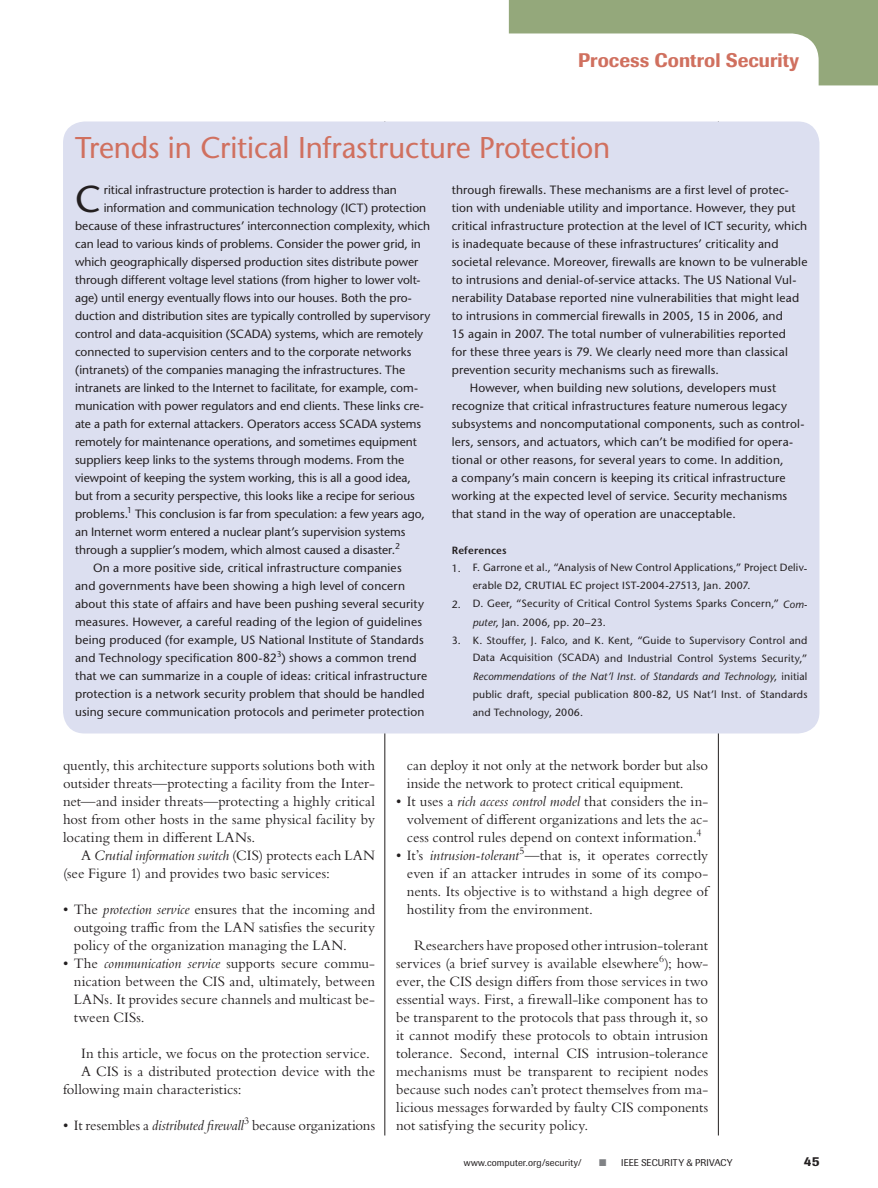
<style>
.page{position:relative;width:878px;height:1188px;background:#fff}
.page>*{position:absolute;margin:0;border:0;box-sizing:border-box;transform-origin:0 0}
.t1{font:500 37.35px "Stone Sans Std";color:#231f20}
.t2{font:500 30px "Stone Sans Std";letter-spacing:-.005em;color:#d0705f}
.t3{font:500 19.5px "Imago";letter-spacing:.005em;color:#d0705f}
.t4{font:15px/18px "Bembo Std";color:#231f20;text-align:justify}
.t5{font:500 13.5px "Imago";color:#231f20}
.t6{font:500 12px "Stone Sans Std";letter-spacing:.01em;color:#231f20}
.t7{font:500 10.5px/18px "Stone Sans Std";letter-spacing:.02em;color:#231f20}
.t8{font:600 10.5px "Stone Sans Std";letter-spacing:.02em;color:#231f20}
.t9{font:9.75px "Imago";letter-spacing:.025em;color:#231f20}
.s1{font-style:italic}
.s2{color:#808285}
</style>
<div class="page">
<svg style="left:509px;top:0;width:369px;height:85px"></svg>
<hr style="left:718px;top:122px;width:1px;height:1014px;background:#231f20">
<hr style="left:384px;top:122px;width:1px;height:1014px;background:#231f20">
<div style="left:63px;top:122px;width:756px;height:612px;background:#dcdff0;border-radius:22px"></div>
<h3 class="t3" style="left:578px;top:49px;width:222px">Process Control Security</h3>
<h2 class="t2" style="left:75px;top:129px;width:537px">Trends in Critical Infrastructure Protection</h2>
<h1 class="t1" style="left:75px;top:176px;width:27px">C</h1>
<p class="t6" style="left:104px;top:182px;width:294px">ritical infrastructure protection is harder to address than</p>
<p class="t6" style="left:104px;top:200px;width:324px">information and communication technology (ICT) protection</p>
<p class="t6" style="left:75px;top:218px;width:356px">because of these infrastructures’ interconnection complexity, which</p>
<p class="t6" style="left:75px;top:236px;width:347px">can lead to various kinds of problems. Consider the power grid, in</p>
<p class="t6" style="left:75px;top:254px;width:345px">which geographically dispersed production sites distribute power</p>
<p class="t6" style="left:75px;top:272px;width:347px">through different voltage level stations (from higher to lower volt-</p>
<p class="t6" style="left:75px;top:290px;width:338px">age) until energy eventually flows into our houses. Both the pro-</p>
<p class="t6" style="left:75px;top:308px;width:357px">duction and distribution sites are typically controlled by supervisory</p>
<p class="t6" style="left:75px;top:326px;width:349px">control and data-acquisition (Scada) systems, which are remotely</p>
<p class="t6" style="left:75px;top:344px;width:338px">connected to supervision centers and to the corporate networks</p>
<p class="t6" style="left:75px;top:362px;width:331px">(intranets) of the companies managing the infrastructures. The</p>
<p class="t6" style="left:75px;top:380px;width:344px">intranets are linked to the Internet to facilitate, for example, com-</p>
<p class="t6" style="left:75px;top:398px;width:350px">munication with power regulators and end clients. These links cre-</p>
<p class="t6" style="left:75px;top:416px;width:348px">ate a path for external attackers. Operators access Scada systems</p>
<p class="t6" style="left:75px;top:434px;width:343px">remotely for maintenance operations, and sometimes equipment</p>
<p class="t6" style="left:75px;top:452px;width:331px">suppliers keep links to the systems through modems. From the</p>
<p class="t6" style="left:75px;top:470px;width:337px">viewpoint of keeping the system working, this is all a good idea,</p>
<p class="t6" style="left:75px;top:488px;width:341px">but from a security perspective, this looks like a recipe for serious</p>
<p class="t6" style="left:75px;top:506px;width:351px">problems.<sup>1</sup> This conclusion is far from speculation: a few years ago,</p>
<p class="t6" style="left:75px;top:524px;width:332px">an Internet worm entered a nuclear plant’s supervision systems</p>
<p class="t6" style="left:75px;top:542px;width:326px">through a supplier’s modem, which almost caused a disaster.<sup>2</sup></p>
<p class="t6" style="left:93px;top:560px;width:310px">On a more positive side, critical infrastructure companies</p>
<p class="t6" style="left:75px;top:578px;width:331px">and governments have been showing a high level of concern</p>
<p class="t6" style="left:75px;top:596px;width:350px">about this state of affairs and have been pushing several security</p>
<p class="t6" style="left:75px;top:614px;width:348px">measures. However, a careful reading of the legion of guidelines</p>
<p class="t6" style="left:75px;top:632px;width:350px">being produced (for example, US National Institute of Standards</p>
<p class="t6" style="left:75px;top:650px;width:343px">and Technology specification 800-82<sup>3</sup>) shows a common trend</p>
<p class="t6" style="left:75px;top:668px;width:353px">that we can summarize in a couple of ideas: critical infrastructure</p>
<p class="t6" style="left:75px;top:686px;width:351px">protection is a network security problem that should be handled</p>
<p class="t6" style="left:75px;top:704px;width:351px">using secure communication protocols and perimeter protection</p>
<p class="t6" style="left:452px;top:182px;width:338px">through firewalls. These mechanisms are a first level of protec-</p>
<p class="t6" style="left:452px;top:200px;width:345px">tion with undeniable utility and importance. However, they put</p>
<p class="t6" style="left:452px;top:218px;width:357px">critical infrastructure protection at the level of ICT security, which</p>
<p class="t6" style="left:452px;top:236px;width:328px">is inadequate because of these infrastructures’ criticality and</p>
<p class="t6" style="left:452px;top:254px;width:357px">societal relevance. Moreover, firewalls are known to be vulnerable</p>
<p class="t6" style="left:452px;top:272px;width:346px">to intrusions and denial-of-service attacks. The US National Vul-</p>
<p class="t6" style="left:451px;top:290px;width:349px">nerability Database reported nine vulnerabilities that might lead</p>
<p class="t6" style="left:452px;top:308px;width:332px">to intrusions in commercial firewalls in 2005, 15 in 2006, and</p>
<p class="t6" style="left:452px;top:326px;width:335px">15 again in 2007. The total number of vulnerabilities reported</p>
<p class="t6" style="left:452px;top:344px;width:338px">for these three years is 79. We clearly need more than classical</p>
<p class="t6" style="left:452px;top:362px;width:269px">prevention security mechanisms such as firewalls.</p>
<p class="t6" style="left:470px;top:380px;width:308px">However, when building new solutions, developers must</p>
<p class="t6" style="left:452px;top:398px;width:337px">recognize that critical infrastructures feature numerous legacy</p>
<p class="t6" style="left:452px;top:416px;width:354px">subsystems and noncomputational components, such as control-</p>
<p class="t6" style="left:452px;top:434px;width:343px">lers, sensors, and actuators, which can’t be modified for opera-</p>
<p class="t6" style="left:452px;top:452px;width:333px">tional or other reasons, for several years to come. In addition,</p>
<p class="t6" style="left:452px;top:470px;width:335px">a company’s main concern is keeping its critical infrastructure</p>
<p class="t6" style="left:452px;top:488px;width:337px">working at the expected level of service. Security mechanisms</p>
<p class="t6" style="left:452px;top:506px;width:285px">that stand in the way of operation are unacceptable.</p>
<p class="t8" style="left:452px;top:544px;width:56px">References</p>
<p class="t7" style="left:472px;top:559px;width:336px">F. Garrone et al., “Analysis of New Control Applications,” Project Deliv&shy;erable D2, CRUTIAL EC project IST-2004-27513, Jan. 2007.<br>D. Geer, “Security of Critical Control Systems Sparks Concern,” <span class="s1">Com&shy;puter</span>, Jan. 2006, pp. 20–23.<br>K. Stouffer, J. Falco, and K. Kent, “Guide to Supervisory Control and Data Acquisition (Scada) and Industrial Control Systems Security,” <span class="s1">Recommendations of the Nat’l Inst. of Standards and Technology</span>, initial public draft, special publication 800-82, US Nat’l Inst. of Standards and Technology, 2006.</p>
<p class="t7" style="left:452px;top:559px;width:11px">1.</p>
<p class="t7" style="left:452px;top:595px;width:11px">2.</p>
<p class="t7" style="left:452px;top:631px;width:11px">3.</p>
<p class="t4" style="left:63px;top:756px;width:313px">quently, this architecture supports solutions both with outsider threats—protecting a facility from the Inter&shy;net—and insider threats—protecting a highly critical host from other hosts in the same physical facility by locating them in different LANs.</p>
<p class="t4" style="left:63px;top:846px;width:313px;text-indent:18px">A <span class="s1">Crutial information switch</span> (CIS) protects each LAN (see Figure 1) and provides two basic services:</p>
<p class="t4" style="left:74px;top:900px;width:303px;text-indent:-11px">• The <span class="s1">protection service</span> ensures that the incoming and outgoing traffic from the LAN satisfies the security policy of the organization managing the LAN.</p>
<p class="t4" style="left:74px;top:954px;width:303px;text-indent:-11px">• The <span class="s1">communication service</span> supports secure commu&shy;nication between the CIS and, ultimately, between LANs. It provides secure channels and multicast be&shy;tween CISs.</p>
<p class="t4" style="left:81px;top:1044px;width:290px">In this article, we focus on the protection service.</p>
<p class="t4" style="left:81px;top:1062px;width:295px">A CIS is a distributed protection device with the</p>
<p class="t4" style="left:63px;top:1080px;width:180px">following main characteristics:</p>
<p class="t4" style="left:63px;top:1116px;width:313px">• It resembles a <span class="s1">distributed firewall</span><sup>3</sup> because organizations</p>
<p class="t4" style="left:407px;top:756px;width:303px">can deploy it not only at the network border but also inside the network to protect critical equipment.</p>
<p class="t4" style="left:407px;top:792px;width:303px;text-indent:-11px">• It uses a <span class="s1">rich access control model</span> that considers the in&shy;volvement of different organizations and lets the ac&shy;cess control rules depend on context information.<sup>4</sup></p>
<p class="t4" style="left:407px;top:846px;width:303px;text-indent:-11px">• It’s <span class="s1">intrusion-tolerant</span><sup>5</sup>—that is, it operates correctly even if an attacker intrudes in some of its compo&shy;nents. Its objective is to withstand a high degree of hostility from the environment.</p>
<p class="t4" style="left:396px;top:936px;width:313px;text-indent:18px">Researchers have proposed other intrusion-tolerant services (a brief survey is available elsewhere<sup>6</sup>); how&shy;ever, the CIS design differs from those services in two essential ways. First, a firewall-like component has to be transparent to the protocols that pass through it, so it cannot modify these protocols to obtain intrusion tolerance. Second, internal CIS intrusion-tolerance mechanisms must be transparent to recipient nodes because such nodes can’t protect themselves from ma&shy;licious messages forwarded by faulty CIS components not satisfying the security policy.</p>
<p class="t9" style="left:464px;top:1156px;width:119px">www.computer.org/security/</p>
<p class="t9" style="left:599px;top:1156px;width:12px"><span class="s2">■</span> IEEES</p>
<p class="t9" style="left:646px;top:1156px;width:87px">ecurity &amp; Privacy</p>
<p class="t5" style="left:804px;top:1153px;width:17px">45</p>
</div>
